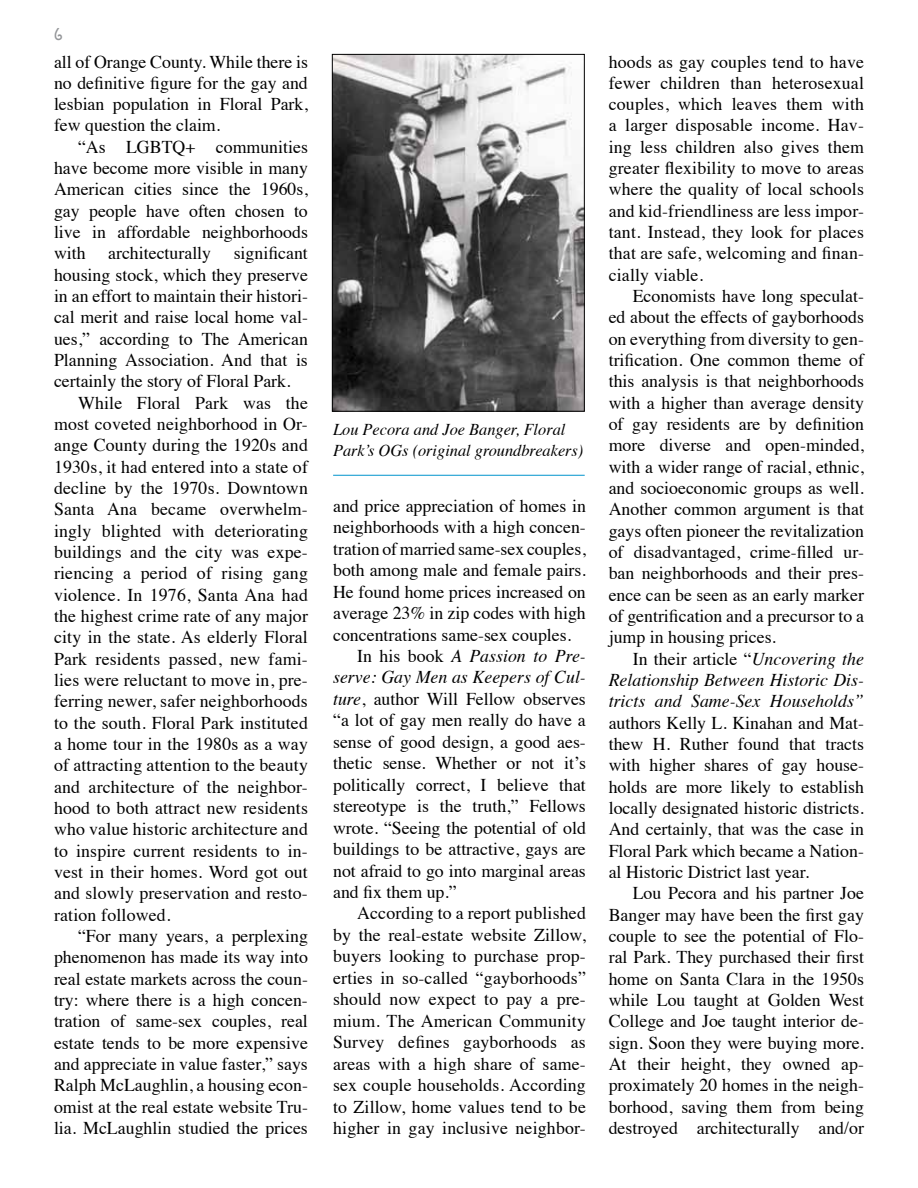
<style>
.page{position:relative;width:918px;height:1188px;background:#fff}
.page>*{position:absolute;margin:0;border:0;box-sizing:border-box;transform-origin:0 0}
.t1{font:18px/21.3px "Times";color:#000;text-align:justify}
.t2{font:italic 18px/21.3px "Times";color:#000;text-align:justify}
.t3{font:18px "American Horror Story";color:#939598}
.t4{font:italic 16.5px/21px "Times";color:#000}
.s1{font-style:normal}
.s2{font-style:italic}
</style>
<div class="page">
<img style="left:334px;top:56px;width:249px;height:354px">
<div style="left:332px;top:54px;width:253px;height:358px;border:1px solid #000"></div>
<hr style="left:333px;top:475px;width:252px;height:1px;background:#0094cc">
<p class="t3" style="left:54px;top:25px;width:10px">6</p>
<p class="t1" style="left:54px;top:49px;width:255px">all of Orange County. While there is no definitive figure for the gay and lesbian population in Floral Park, few question the claim.</p>
<p class="t1" style="left:54px;top:135px;width:255px;text-indent:24px">“As LGBTQ+ communities have become more visible in many American cities since the 1960s, gay people have often chosen to live in affordable neighborhoods with</p>
<p class="t1" style="left:108px;top:241px;width:104px">architecturally</p>
<p class="t1" style="left:234px;top:241px;width:76px">significant</p>
<p class="t1" style="left:54px;top:263px;width:255px">housing stock, which they preserve</p>
<p class="t1" style="left:54px;top:284px;width:255px">in an effort to maintain their histori-</p>
<p class="t1" style="left:54px;top:305px;width:255px">cal merit and raise local home val-</p>
<p class="t1" style="left:54px;top:327px;width:255px">ues,” according to The American</p>
<p class="t1" style="left:54px;top:348px;width:255px">Planning Association. And that is</p>
<p class="t1" style="left:54px;top:369px;width:238px">certainly the story of Floral Park.</p>
<p class="t1" style="left:78px;top:391px;width:231px">While Floral Park was the</p>
<p class="t1" style="left:54px;top:412px;width:255px">most coveted neighborhood in Or-</p>
<p class="t1" style="left:54px;top:433px;width:255px">ange County during the 1920s and</p>
<p class="t1" style="left:54px;top:455px;width:255px">1930s, it had entered into a state of</p>
<p class="t1" style="left:54px;top:476px;width:255px">decline by the 1970s. Downtown</p>
<p class="t1" style="left:54px;top:497px;width:255px">Santa Ana became overwhelm-</p>
<p class="t1" style="left:54px;top:519px;width:255px">ingly blighted with deteriorating</p>
<p class="t1" style="left:54px;top:540px;width:255px">buildings and the city was expe-</p>
<p class="t1" style="left:54px;top:561px;width:255px">riencing a period of rising gang</p>
<p class="t1" style="left:54px;top:583px;width:255px">violence. In 1976, Santa Ana had</p>
<p class="t1" style="left:54px;top:604px;width:255px">the highest crime rate of any major</p>
<p class="t1" style="left:54px;top:625px;width:255px">city in the state. As elderly Floral</p>
<p class="t1" style="left:54px;top:647px;width:255px">Park residents passed, new fami-</p>
<p class="t1" style="left:54px;top:668px;width:255px">lies were reluctant to move in, pre-</p>
<p class="t1" style="left:54px;top:689px;width:255px">ferring newer, safer neighborhoods</p>
<p class="t1" style="left:54px;top:710px;width:255px">to the south. Floral Park instituted</p>
<p class="t1" style="left:54px;top:732px;width:255px">a home tour in the 1980s as a way</p>
<p class="t1" style="left:54px;top:753px;width:255px">of attracting attention to the beauty</p>
<p class="t1" style="left:54px;top:774px;width:255px">and architecture of the neighbor-</p>
<p class="t1" style="left:54px;top:796px;width:255px">hood to both attract new residents</p>
<p class="t1" style="left:54px;top:817px;width:255px">who value historic architecture and</p>
<p class="t1" style="left:54px;top:838px;width:255px">to inspire current residents to in-</p>
<p class="t1" style="left:54px;top:860px;width:255px">vest in their homes. Word got out</p>
<p class="t1" style="left:54px;top:881px;width:255px">and slowly preservation and resto-</p>
<p class="t1" style="left:54px;top:902px;width:118px">ration followed.</p>
<p class="t1" style="left:78px;top:924px;width:231px">“For many years, a perplexing</p>
<p class="t1" style="left:54px;top:945px;width:255px">phenomenon has made its way into</p>
<p class="t1" style="left:54px;top:966px;width:255px">real estate markets across the coun-</p>
<p class="t1" style="left:54px;top:988px;width:255px">try: where there is a high concen-</p>
<p class="t1" style="left:54px;top:1009px;width:255px">tration of same-sex couples, real</p>
<p class="t1" style="left:54px;top:1030px;width:255px">estate tends to be more expensive</p>
<p class="t1" style="left:54px;top:1052px;width:255px">and appreciate in value faster,” says</p>
<p class="t1" style="left:54px;top:1073px;width:255px">Ralph McLaughlin, a housing econ-</p>
<p class="t1" style="left:54px;top:1094px;width:255px">omist at the real estate website Tru-</p>
<p class="t1" style="left:54px;top:1116px;width:255px">lia. McLaughlin studied the prices</p>
<p class="t4" style="left:333px;top:418px;width:252px">Lou Pecora and Joe Banger, Floral<br>Park’s OGs (original groundbreakers)</p>
<p class="t1" style="left:333px;top:494px;width:254px">and price appreciation of homes in</p>
<p class="t1" style="left:333px;top:515px;width:254px">neighborhoods with a high concen-</p>
<p class="t1" style="left:333px;top:536px;width:254px">tration of married same-sex couples,</p>
<p class="t1" style="left:333px;top:558px;width:254px">both among male and female pairs.</p>
<p class="t1" style="left:333px;top:579px;width:254px">He found home prices increased on</p>
<p class="t1" style="left:333px;top:601px;width:254px">average 23% in zip codes with high</p>
<p class="t1" style="left:333px;top:622px;width:240px">concentrations same-sex couples.</p>
<p class="t2" style="left:357px;top:644px;width:230px"><span class="s1">In his book</span> A Passion to Pre-</p>
<p class="t2" style="left:333px;top:666px;width:254px">serve: Gay Men as Keepers of Cul-</p>
<p class="t1" style="left:333px;top:687px;width:254px"><span class="s2">ture</span>, author Will Fellow observes</p>
<p class="t1" style="left:333px;top:708px;width:254px">“a lot of gay men really do have a</p>
<p class="t1" style="left:333px;top:730px;width:254px">sense of good design, a good aes-</p>
<p class="t1" style="left:333px;top:751px;width:254px">thetic sense. Whether or not it’s</p>
<p class="t1" style="left:333px;top:772px;width:254px">politically correct, I believe that</p>
<p class="t1" style="left:333px;top:794px;width:254px">stereotype is the truth,” Fellows</p>
<p class="t1" style="left:333px;top:815px;width:254px">wrote. “Seeing the potential of old</p>
<p class="t1" style="left:333px;top:837px;width:254px">buildings to be attractive, gays are</p>
<p class="t1" style="left:333px;top:858px;width:254px">not afraid to go into marginal areas</p>
<p class="t1" style="left:333px;top:880px;width:125px">and fix them up.”</p>
<p class="t1" style="left:357px;top:901px;width:230px">According to a report published</p>
<p class="t1" style="left:333px;top:923px;width:254px">by the real-estate website Zillow,</p>
<p class="t1" style="left:333px;top:944px;width:254px">buyers looking to purchase prop-</p>
<p class="t1" style="left:333px;top:966px;width:254px">erties in so-called “gayborhoods”</p>
<p class="t1" style="left:333px;top:987px;width:254px">should now expect to pay a pre-</p>
<p class="t1" style="left:333px;top:1008px;width:254px">mium. The American Community</p>
<p class="t1" style="left:333px;top:1030px;width:254px">Survey defines gayborhoods as</p>
<p class="t1" style="left:333px;top:1051px;width:254px">areas with a high share of same-</p>
<p class="t1" style="left:333px;top:1073px;width:254px">sex couple households. According</p>
<p class="t1" style="left:333px;top:1094px;width:254px">to Zillow, home values tend to be</p>
<p class="t1" style="left:333px;top:1116px;width:254px">higher in gay inclusive neighbor-</p>
<p class="t1" style="left:609px;top:49px;width:257px">hoods as gay couples tend to have fewer children than heterosexual couples, which leaves them with a larger disposable income. Hav&shy;ing less children also gives them greater flexibility to move to areas where the quality of local schools and kid-friendliness are less impor&shy;tant. Instead, they look for places that are safe, welcoming and finan&shy;cially viable.</p>
<p class="t1" style="left:609px;top:284px;width:257px;text-indent:24px">Economists have long speculat&shy;ed about the effects of gayborhoods on everything from diversity to gen&shy;trification. One common theme of this analysis is that neighborhoods with a higher than average density of gay residents are by definition more diverse and open-minded, with a wider range of racial, ethnic, and socioeconomic groups as well.<br>Another common argument is that gays often pioneer the revitalization of disadvantaged, crime-filled ur&shy;ban neighborhoods and their pres&shy;ence can be seen as an early marker of gentrification and a precursor to a jump in housing prices.</p>
<p class="t2" style="left:609px;top:647px;width:257px;text-indent:24px"><span class="s1">In their article “</span>Uncovering the Relationship Between Historic Dis&shy;tricts and Same-Sex Households”</p>
<p class="t1" style="left:609px;top:710px;width:257px">authors Kelly L. Kinahan and Mat&shy;thew H. Ruther found that tracts with higher shares of gay house&shy;holds are more likely to establish locally designated historic districts.<br>And certainly, that was the case in Floral Park which became a Nation&shy;al Historic District last year.</p>
<p class="t1" style="left:609px;top:881px;width:257px;text-indent:24px">Lou Pecora and his partner Joe Banger may have been the first gay couple to see the potential of Flo&shy;ral Park. They purchased their first home on Santa Clara in the 1950s while Lou taught at Golden West College and Joe taught interior de&shy;sign. Soon they were buying more.<br>At their height, they owned ap&shy;proximately 20 homes in the neigh&shy;borhood, saving them from being destroyed architecturally and/or</p>
</div>
